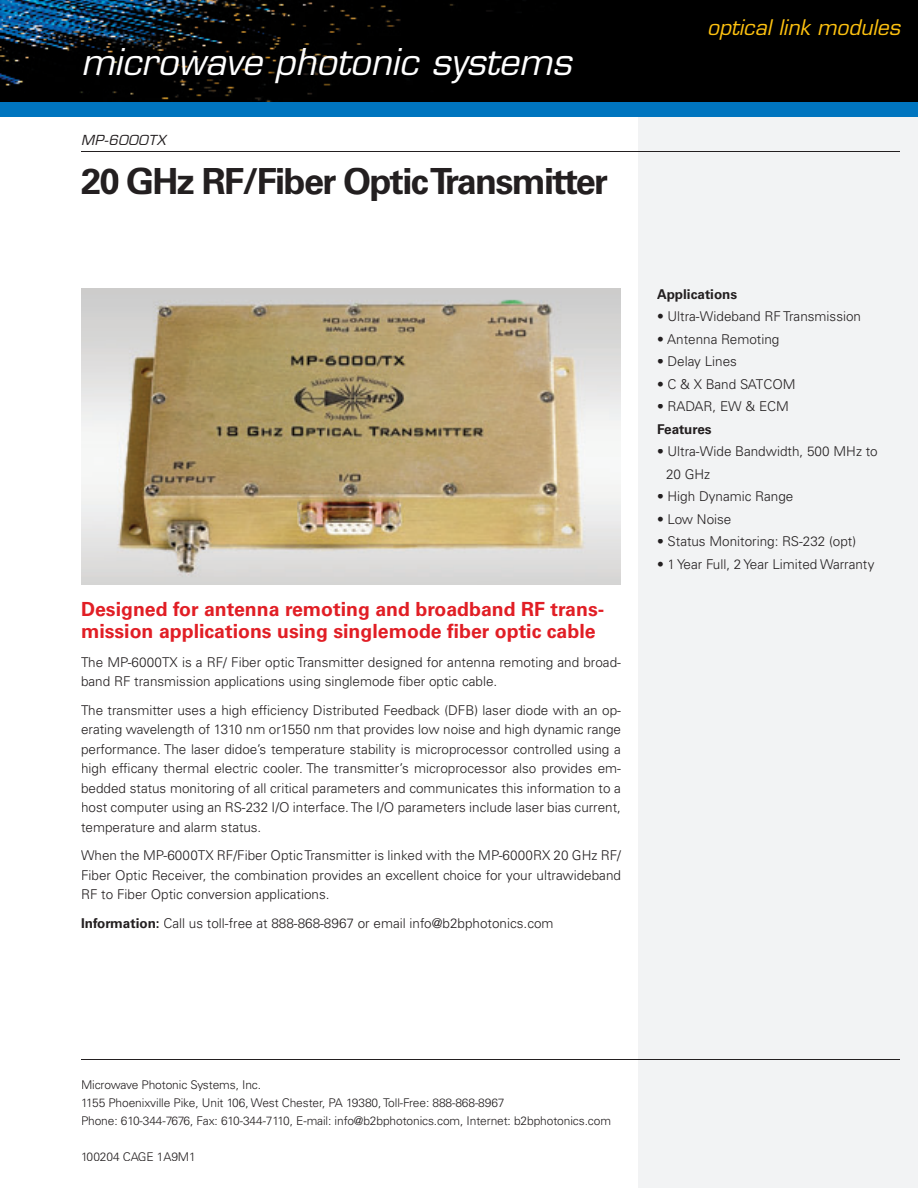
<style>
.page{position:relative;width:918px;height:1188px;background:#fff}
.page>*{position:absolute;margin:0;border:0;box-sizing:border-box;transform-origin:0 0}
.t1{font:700 36px "Univers LT Std";letter-spacing:-.045em;color:#231f20}
.t2{font:italic 36px "Eurostile LT Std";color:#fff}
.t3{font:italic 21px "Eurostile LT Std";color:#fec210}
.t4{font:700 19.5px/22.5px "Univers LT Std";color:#e11e25}
.t5{font:300 13.5px/19.5px "Univers LT Std";color:#231f20}
.t6{font:700 13.5px "Univers LT Std";color:#231f20}
.t7{font:italic 13.5px "Eurostile LT Std";letter-spacing:.05em;color:#231f20}
.t8{font:300 12px/18px "Univers LT Std";letter-spacing:-.01em;color:#231f20}
.s1{font-weight:700}
</style>
<div class="page">
<div style="left:639px;top:54px;width:279px;height:1134px;background:#f2f3f4"></div>
<img style="left:0;top:0;width:918px;height:102px">
<div style="left:0;top:102px;width:918px;height:14px;background:#0075bf"></div>
<hr style="left:81px;top:151px;width:558px;height:1px;background:#231f20">
<hr style="left:639px;top:151px;width:261px;height:1px;background:#231f20">
<img style="left:81px;top:289px;width:540px;height:296px">
<hr style="left:81px;top:1059px;width:558px;height:1px;background:#231f20">
<hr style="left:639px;top:1059px;width:261px;height:1px;background:#231f20">
<h1 class="t2" style="left:81px;top:40px;width:492px">microwave photonic systems</h1>
<p class="t7" style="left:81px;top:131px;width:86px">MP-6000TX</p>
<h1 class="t1" style="left:81px;top:160px;width:529px">20 GHz RF/Fiber Optic Transmitter</h1>
<h3 class="t4" style="left:81px;top:598px;width:525px">Designed for antenna remoting and broadband RF trans&shy;mission applications using singlemode fiber optic cable</h3>
<p class="t5" style="left:81px;top:652px;width:541px">The MP-6000TX is a RF/ Fiber optic Transmitter designed for antenna remoting and broad&shy;band RF transmission applications using singlemode fiber optic cable.</p>
<p class="t5" style="left:81px;top:700px;width:542px;text-align:justify">The transmitter uses a high efficiency Distributed Feedback (DFB) laser diode with an op&shy;erating wavelength of 1310 nm or1550 nm that provides low noise and high dynamic range performance. The laser didoe’s temperature stability is microprocessor controlled using a high efficany thermal electric cooler. The transmitter’s microprocessor also provides em&shy;bedded status monitoring of all critical parameters and communicates this information to a host computer using an RS-232 I/O interface. The I/O parameters include laser bias current, temperature and alarm status.</p>
<p class="t5" style="left:81px;top:846px;width:542px;text-align:justify">When the MP-6000TX RF/Fiber Optic Transmitter is linked with the MP-6000RX 20 GHz RF/ Fiber Optic Receiver, the combination provides an excellent choice for your ultrawideband RF to Fiber Optic conversion applications.</p>
<p class="t5" style="left:81px;top:913px;width:474px"><span class="s1">Information:</span> Call us toll-free at 888-868-8967 or email info@b2bphotonics.com</p>
<h2 class="t3" style="left:707px;top:14px;width:194px">optical link modules</h2>
<p class="t6" style="left:657px;top:286px;width:82px">Applications</p>
<p class="t5" style="left:657px;top:307px;width:206px">• Ultra-Wideband RF Transmission</p>
<p class="t5" style="left:657px;top:329px;width:124px">• Antenna Remoting</p>
<p class="t5" style="left:657px;top:352px;width:82px">• Delay Lines</p>
<p class="t5" style="left:657px;top:374px;width:140px">• C &amp; X Band SATCOM</p>
<p class="t5" style="left:657px;top:397px;width:134px">• RADAR, EW &amp; ECM</p>
<p class="t6" style="left:657px;top:421px;width:56px">Features</p>
<p class="t5" style="left:666px;top:440px;width:213px;line-height:22.5px;text-indent:-9px">• Ultra-Wide Bandwidth, 500 MHz to<br>20 GHz</p>
<p class="t5" style="left:657px;top:487px;width:138px">• High Dynamic Range</p>
<p class="t5" style="left:657px;top:509px;width:76px">• Low Noise</p>
<p class="t5" style="left:657px;top:532px;width:201px">• Status Monitoring: RS-232 (opt)</p>
<p class="t5" style="left:657px;top:554px;width:219px">• 1 Year Full, 2 Year Limited Warranty</p>
<p class="t8" style="left:81px;top:1075px;width:532px">Microwave Photonic Systems, Inc.<br>1155 Phoenixville Pike, Unit 106, West Chester, PA 19380, Toll-Free: 888-868-8967<br>Phone: 610-344-7676, Fax: 610-344-7110, E-mail: info@b2bphotonics.com, Internet: b2bphotonics.com</p>
<p class="t8" style="left:81px;top:1147px;width:116px">100204 CAGE 1A9M1</p>
</div>
